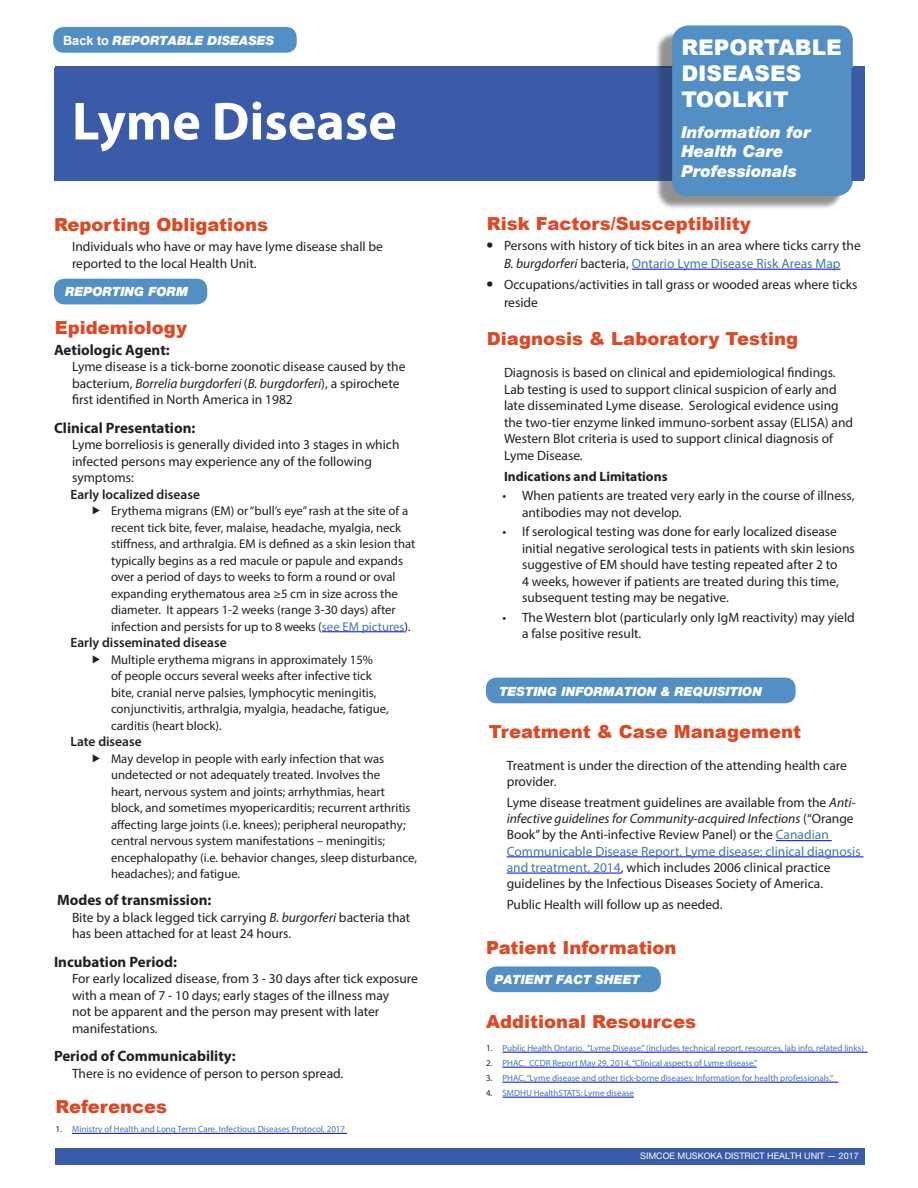
<style>
.page{position:relative;width:918px;height:1188px;background:#fff}
.page>*{position:absolute;margin:0;border:0;box-sizing:border-box;transform-origin:0 0}
.t1{font:700 54px "Myriad Pro";color:#fff}
.t2{font:900 21.6px/26px "Arial";color:#fff}
.section_head{font:900 18px "Arial";color:#dc4925}
.t3{font:italic 900 16.5px/19.8px "Helvetica Neue";color:#fff}
.subhead_sans{font:700 15px "Myriad Pro";color:#231f20}
.body_indented{font:13.5px/16.5px "Myriad Pro";color:#231f20}
.secondary_indent_no{font:600 13.5px "Myriad Pro";color:#231f20}
.body_indented-2{font:700 13.5px "Myriad Pro";color:#231f20}
.t4{font:12.75px/16.5px "Myriad Pro";color:#231f20}
.t5{font:italic 900 12.75px "Helvetica Neue";color:#fff}
.t6{font:9px "Myriad Pro";color:#4079a8}
.resources_reference{font:9px "Helvetica Neue";color:#fff}
.s1{font-family:"Arial";font-weight:700;font-style:normal}
.s2{font-style:italic}
.s3{color:#4079a8}
.s4{color:#231f20}
</style>
<div class="page">
<div style="left:54px;top:68px;width:810px;height:112px;background:#3a5ba7"></div>
<div style="left:655px;top:32px;width:188px;height:178px;background:#231f20;opacity:.29"></div>
<div style="left:672px;top:27px;width:179px;height:169px;background:#528fc5;border-radius:14px"></div>
<div style="left:486px;top:966px;width:175px;height:26px;background:#528fc5;border-radius:10px"></div>
<div style="left:54px;top:279px;width:153px;height:25px;background:#528fc5;border-radius:10px"></div>
<div style="left:486px;top:678px;width:310px;height:25px;background:#528fc5;border-radius:10px"></div>
<hr style="left:322px;top:631px;width:83px;height:1px;background:#00f">
<hr style="left:632px;top:269px;width:209px;height:1px;background:#00f">
<hr style="left:776px;top:840px;width:56px;height:1px;background:#00f">
<hr style="left:507px;top:857px;width:357px;height:1px;background:#00f">
<hr style="left:507px;top:873px;width:114px;height:1px;background:#00f">
<hr style="left:502px;top:1052px;width:366px;height:1px;background:#00f">
<hr style="left:502px;top:1067px;width:255px;height:1px;background:#00f">
<hr style="left:502px;top:1082px;width:336px;height:1px;background:#00f">
<hr style="left:502px;top:1097px;width:132px;height:1px;background:#00f">
<hr style="left:72px;top:1133px;width:275px;height:1px;background:#00f">
<div style="left:55px;top:1149px;width:810px;height:16px;background:#3a5ba7"></div>
<div style="left:53px;top:27px;width:244px;height:26px;background:#528fc5;border-radius:10px"></div>
<p class="t5" style="left:63px;top:32px;width:213px"><span class="s1">Back to</span> REPORTABLE DISEASES</p>
<p class="t1" style="left:72px;top:86px;width:326px">Lyme Disease</p>
<p class="section_head" style="left:54px;top:211px;width:216px">Reporting Obligations</p>
<p class="body_indented" style="left:72px;top:238px;width:313px">Individuals who have or may have lyme disease shall be reported to the local Health Unit.</p>
<p class="t5" style="left:65px;top:284px;width:125px">REPORTING FORM</p>
<p class="section_head" style="left:55px;top:314px;width:134px">Epidemiology</p>
<p class="subhead_sans" style="left:54px;top:340px;width:117px">Aetiologic Agent:</p>
<p class="body_indented" style="left:72px;top:358px;width:335px">Lyme disease is a tick-borne zoonotic disease caused by the bacterium, <span class="s2">Borrelia burgdorferi</span> (<span class="s2">B. burgdorferi</span>), a spirochete first identified in North America in 1982</p>
<p class="subhead_sans" style="left:54px;top:418px;width:143px">Clinical Presentation:</p>
<p class="body_indented" style="left:72px;top:436px;width:329px">Lyme borreliosis is generally divided into 3 stages in which infected persons may experience any of the following symptoms:</p>
<p class="secondary_indent_no" style="left:70px;top:485px;width:131px">Early localized disease</p>
<p class="t4" style="left:111px;top:502px;width:306px">Erythema migrans (EM) or “bull’s eye” rash at the site of a recent tick bite, fever, malaise, headache, myalgia, neck stiffness, and arthralgia. EM is defined as a skin lesion that typically begins as a red macule or papule and expands over a period of days to weeks to form a round or oval expanding erythematous area ≥5 cm in size across the diameter. It appears 1-2 weeks (range 3-30 days) after infection and persists for up to 8 weeks (<span class="s3">see EM pictures</span>).</p>
<p class="secondary_indent_no" style="left:70px;top:634px;width:158px">Early disseminated disease</p>
<p class="t4" style="left:111px;top:651px;width:279px">Multiple erythema migrans in approximately 15%<br>of people occurs several weeks after infective tick bite, cranial nerve palsies, lymphocytic meningitis, conjunctivitis, arthralgia, myalgia, headache, fatigue, carditis (heart block).</p>
<p class="secondary_indent_no" style="left:70px;top:733px;width:73px">Late disease</p>
<p class="t4" style="left:111px;top:750px;width:307px">May develop in people with early infection that was undetected or not adequately treated. Involves the<br>heart, nervous system and joints; arrhythmias, heart block, and sometimes myopericarditis; recurrent arthritis affecting large joints (i.e. knees); peripheral neuropathy; central nervous system manifestations – meningitis; encephalopathy (i.e. behavior changes, sleep disturbance, headaches); and fatigue.</p>
<p class="subhead_sans" style="left:57px;top:890px;width:156px">Modes of transmission:</p>
<p class="body_indented" style="left:72px;top:909px;width:340px">Bite by a black legged tick carrying <span class="s2">B. burgorferi</span> bacteria that has been attached for at least 24 hours.</p>
<p class="subhead_sans" style="left:54px;top:952px;width:125px">Incubation Period:</p>
<p class="body_indented" style="left:72px;top:970px;width:347px">For early localized disease, from 3 - 30 days after tick exposure with a mean of 7 - 10 days; early stages of the illness may<br>not be apparent and the person may present with later manifestations.</p>
<p class="subhead_sans" style="left:54px;top:1046px;width:183px">Period of Communicability:</p>
<p class="body_indented" style="left:72px;top:1065px;width:273px">There is no evidence of person to person spread.</p>
<p class="section_head" style="left:56px;top:1093px;width:113px">References</p>
<p class="t6" style="left:56px;top:1124px;width:291px"><span class="s4">1.</span> Ministry of Health and Long Term Care. Infectious Diseases Protocol, 2017</p>
<p class="t2" style="left:681px;top:34px;width:162px">REPORTABLE<br>DISEASES</p>
<p class="t2" style="left:681px;top:86px;width:109px">TOOLKIT</p>
<p class="t3" style="left:681px;top:122px;width:131px">Information for<br>Health Care<br>Professionals</p>
<p class="section_head" style="left:487px;top:211px;width:265px">Risk Factors/Susceptibility</p>
<p class="body_indented" style="left:504px;top:236px;width:358px;line-height:18px">Persons with history of tick bites in an area where ticks carry the<br><span class="s2">B. burgdorferi</span> bacteria, <span class="s3">Ontario Lyme Disease Risk Areas Map</span></p>
<p class="body_indented" style="left:504px;top:275px;width:355px;line-height:18px">Occupations/activities in tall grass or wooded areas where ticks reside</p>
<p class="section_head" style="left:487px;top:325px;width:313px">Diagnosis &amp; Laboratory Testing</p>
<p class="body_indented" style="left:504px;top:364px;width:351px">Diagnosis is based on clinical and epidemiological findings.<br>Lab testing is used to support clinical suspicion of early and late disseminated Lyme disease. Serological evidence using the two-tier enzyme linked immuno-sorbent assay (ELISA) and Western Blot criteria is used to support clinical diagnosis of Lyme Disease.</p>
<p class="body_indented-2" style="left:504px;top:467px;width:165px">Indications and Limitations</p>
<p class="body_indented" style="left:522px;top:487px;width:334px;text-indent:-20px">• When patients are treated very early in the course of illness, antibodies may not develop.</p>
<p class="body_indented" style="left:522px;top:523px;width:334px;text-indent:-20px">• If serological testing was done for early localized disease initial negative serological tests in patients with skin lesions suggestive of EM should have testing repeated after 2 to<br>4 weeks, however if patients are treated during this time, subsequent testing may be negative.</p>
<p class="body_indented" style="left:522px;top:609px;width:334px;text-indent:-20px">• The Western blot (particularly only IgM reactivity) may yield a false positive result.</p>
<p class="t5" style="left:499px;top:684px;width:264px">TESTING INFORMATION &amp; REQUISITION</p>
<p class="section_head" style="left:489px;top:719px;width:314px">Treatment &amp; Case Management</p>
<p class="body_indented" style="left:507px;top:757px;width:342px">Treatment is under the direction of the attending health care provider.</p>
<p class="body_indented" style="left:507px;top:794px;width:356px">Lyme disease treatment guidelines are available from the <span class="s2">Anti&shy;infective guidelines for Community-acquired Infections</span> (“Orange Book” by the Anti-infective Review Panel) or the <span class="s3">Canadian Communicable Disease Report, Lyme disease: clinical diagnosis and treatment, 2014</span>, which includes 2006 clinical practice guidelines by the Infectious Diseases Society of America.</p>
<p class="body_indented" style="left:507px;top:896px;width:217px">Public Health will follow up as needed.</p>
<p class="section_head" style="left:486px;top:934px;width:192px">Patient Information</p>
<p class="t5" style="left:494px;top:972px;width:147px">PATIENT FACT SHEET</p>
<p class="section_head" style="left:486px;top:1008px;width:212px">Additional Resources</p>
<p class="t6" style="left:486px;top:1043px;width:379px"><span class="s4">1.</span> Public Health Ontario. “Lyme Disease.” (includes technical report, resources, lab info, related links)</p>
<p class="t6" style="left:486px;top:1058px;width:273px"><span class="s4">2.</span> PHAC. CCDR Report May 29, 2014, “Clinical aspects of Lyme disease.”</p>
<p class="t6" style="left:486px;top:1073px;width:349px"><span class="s4">3.</span> PHAC. “Lyme disease and other tick-borne diseases: Information for health professionals.”</p>
<p class="t6" style="left:486px;top:1088px;width:150px"><span class="s4">4.</span> SMDHU HealthSTATS: Lyme disease</p>
<p class="resources_reference" style="left:640px;top:1150px;width:220px">SIMCOE MUSKOKA DISTRICT HEALTH UNIT — 2017</p>
</div>
